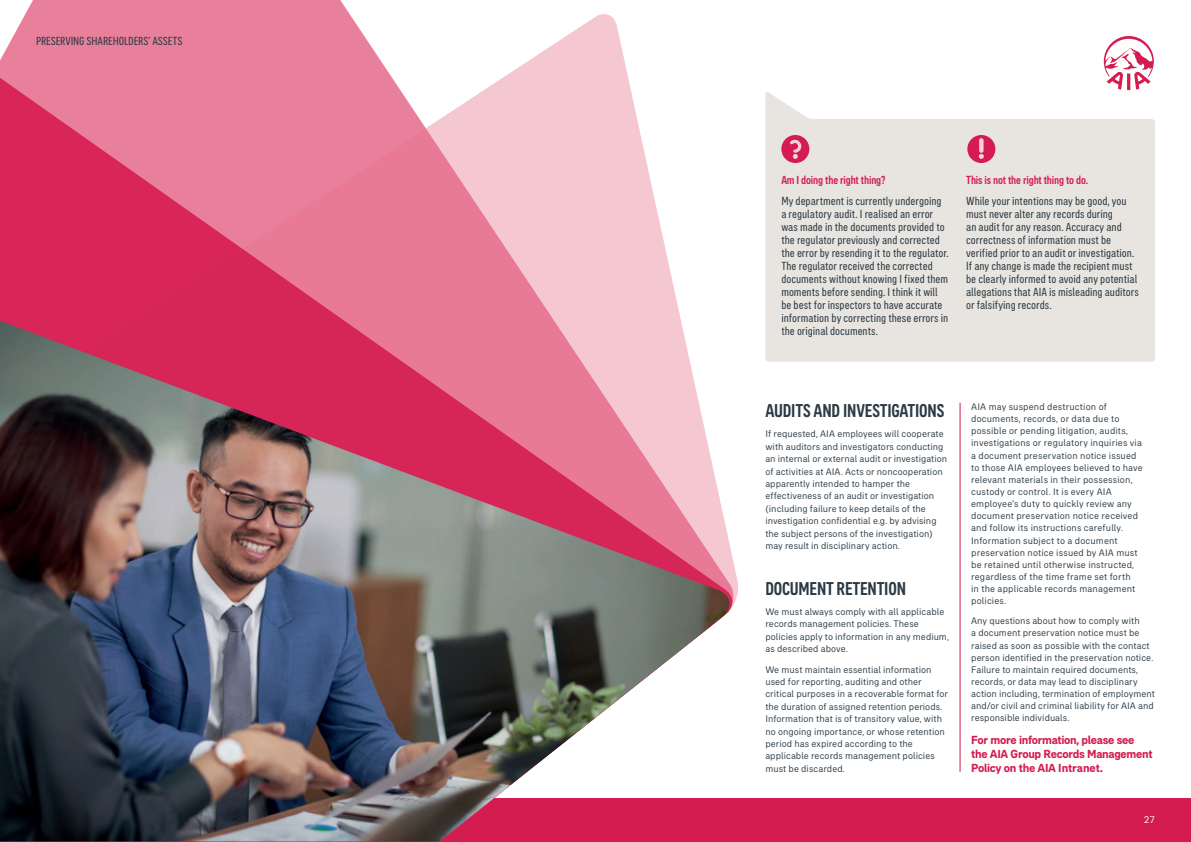
<style>
.page{position:relative;width:1191px;height:842px;background:#fff}
.page>*{position:absolute;margin:0;border:0;box-sizing:border-box;transform-origin:0 0}
.t1{font:500 condensed 19px "AIA Everest";letter-spacing:-.01em;color:#2b3a44}
.t2{font:condensed 12px/13px "AIA Everest";color:#2b3a44}
.t3{font:700 12px/14.1px "AIA Everest";letter-spacing:-.025em;color:#d51c50}
.t4{font:500 condensed 12px "AIA Everest";letter-spacing:-.01em;color:#d51c50}
.t5{font:10px "AIA Everest";color:#fff}
.t6{font:9.8px/12.1px "AIA Everest";letter-spacing:.005em;color:#2b3a44}
</style>
<div class="page">
<div style="left:0;top:798px;width:1191px;height:43px;background:#d51c50"></div>
<svg style="left:1103px;top:36px;width:50px;height:54px"></svg>
<svg style="left:765px;top:92px;width:390px;height:270px;background:#eae7e2"></svg>
<svg style="left:781px;top:135px;width:28px;height:28px"></svg>
<svg style="left:3px;top:0;width:620px;height:54px;fill:#e9809b"></svg>
<svg style="left:0;top:54px;width:681px;height:267px;background:#e9849e"></svg>
<img style="left:0;top:321px;width:734px;height:520px">
<hr style="left:960px;top:403px;width:1px;height:369px;background:#d51c50">
<svg style="left:967px;top:135px;width:28px;height:28px"></svg>
<p class="t2" style="left:36px;top:34px;width:148px">PRESERVING SHAREHOLDERS’ ASSETS</p>
<p class="t4" style="left:781px;top:173px;width:106px">Am I doing the right thing?</p>
<p class="t2" style="left:781px;top:194px;width:169px">My department is currently undergoing a regulatory audit. I realised an error was made in the documents provided to the regulator previously and corrected the error by resending it to the regulator.<br>The regulator received the corrected documents without knowing I fixed them moments before sending. I think it will be best for inspectors to have accurate information by correcting these errors in the original documents.</p>
<p class="t4" style="left:966px;top:173px;width:123px">This is not the right thing to do.</p>
<p class="t2" style="left:966px;top:194px;width:174px">While your intentions may be good, you must never alter any records during<br>an audit for any reason. Accuracy and correctness of information must be verified prior to an audit or investigation.<br>If any change is made the recipient must be clearly informed to avoid any potential allegations that AIA is misleading auditors or falsifying records.</p>
<h1 class="t1" style="left:765px;top:400px;width:180px">AUDITS AND INVESTIGATIONS</h1>
<p class="t6" style="left:765px;top:428px;width:183px;line-height:12.4px">If requested, AIA employees will cooperate with auditors and investigators conducting an internal or external audit or investigation of activities at AIA. Acts or noncooperation apparently intended to hamper the effectiveness of an audit or investigation (including failure to keep details of the investigation confidential e.g. by advising the subject persons of the investigation) may result in disciplinary action.</p>
<h1 class="t1" style="left:765px;top:577px;width:142px">DOCUMENT RETENTION</h1>
<p class="t6" style="left:765px;top:605px;width:185px;line-height:12.4px">We must always comply with all applicable records management policies. These policies apply to information in any medium, as described above.</p>
<p class="t6" style="left:765px;top:663px;width:184px;line-height:12.4px">We must maintain essential information used for reporting, auditing and other critical purposes in a recoverable format for the duration of assigned retention periods.<br>Information that is of transitory value, with no ongoing importance, or whose retention period has expired according to the applicable records management policies must be discarded.</p>
<p class="t6" style="left:971px;top:401px;width:173px">AIA may suspend destruction of documents, records, or data due to possible or pending litigation, audits, investigations or regulatory inquiries via a document preservation notice issued to those AIA employees believed to have relevant materials in their possession, custody or control. It is every AIA employee’s duty to quickly review any document preservation notice received and follow its instructions carefully.<br>Information subject to a document preservation notice issued by AIA must be retained until otherwise instructed, regardless of the time frame set forth<br>in the applicable records management policies.</p>
<p class="t6" style="left:971px;top:615px;width:185px">Any questions about how to comply with<br>a document preservation notice must be raised as soon as possible with the contact person identified in the preservation notice.<br>Failure to maintain required documents, records, or data may lead to disciplinary action including, termination of employment and/or civil and criminal liability for AIA and responsible individuals.</p>
<p class="t3" style="left:971px;top:732px;width:183px">For more information, please see the AIA Group Records Management<br>Policy on the AIA Intranet.</p>
<p class="t5" style="left:1143px;top:813px;width:13px">27</p>
</div>
